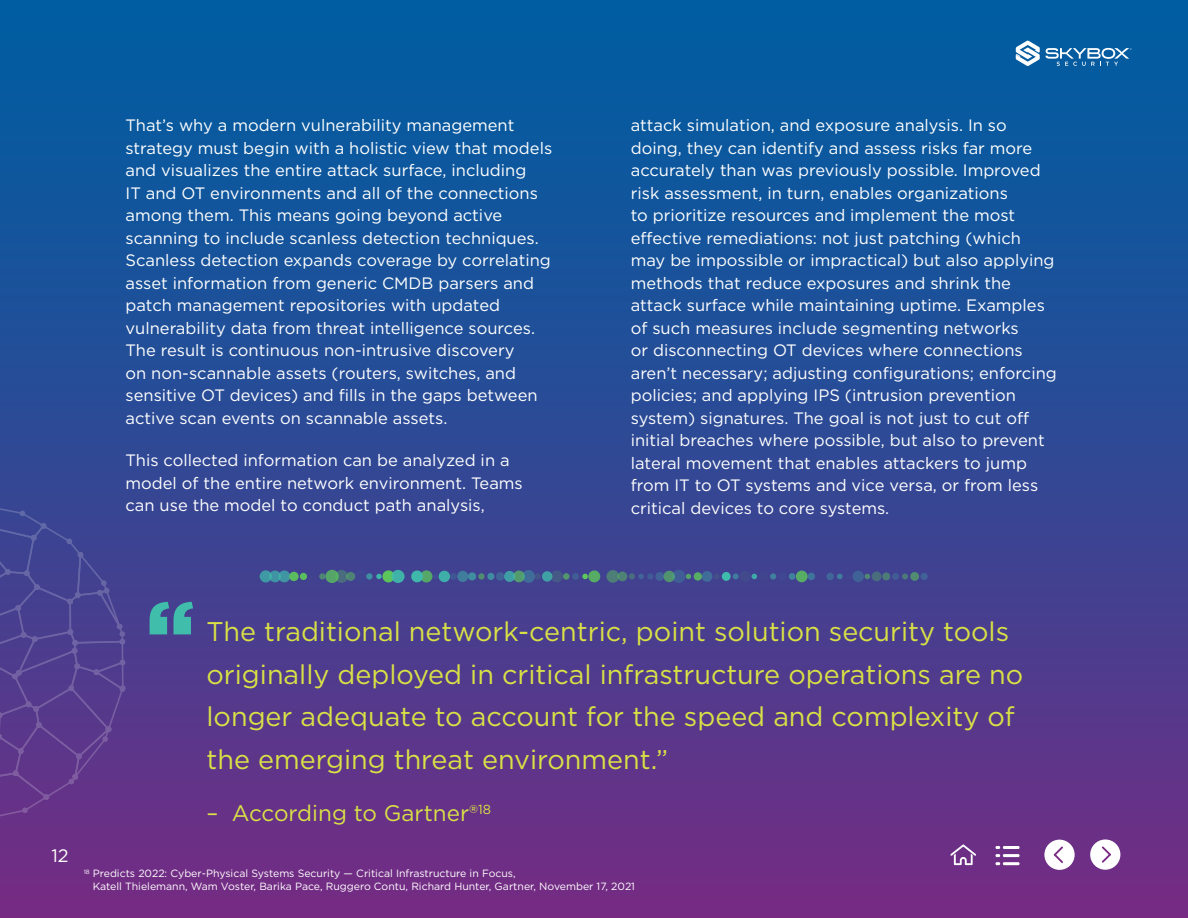
<style>
.page{position:relative;width:1188px;height:918px;background:#fff}
.page>*{position:absolute;margin:0;border:0;box-sizing:border-box;transform-origin:0 0}
.t1{font:900 90px "Gotham";color:#40bdab}
.t2{font:27px/42.5px "Gotham";color:#d9e146}
.t3{font:22.5px "Gotham";color:#d9e146}
.t4{font:18px "Gotham";color:#fff}
.t5{font:16.5px/22.5px "Gotham";color:#fff}
.t6{font:10.5px/12.6px "Gotham";color:#fff}
</style>
<div class="page">
<div style="left:0;top:0;width:1188px;height:918px;background:linear-gradient(to bottom,#0061a3,#712d84)"></div>
<svg style="left:1016px;top:41px;width:116px;height:25px"></svg>
<svg style="left:607px;top:570px;width:12px;height:13px"></svg>
<div style="left:740px;top:571px;width:10px;height:11px;background:#434a8c;border-radius:50%"></div>
<svg style="left:694px;top:572px;width:8px;height:9px"></svg>
<div style="left:921px;top:573px;width:7px;height:7px;background:#416197;border-radius:50%"></div>
<div style="left:513px;top:571px;width:12px;height:11px;background:#539b6c;border-radius:50%"></div>
<svg style="left:686px;top:574px;width:5px;height:5px"></svg>
<div style="left:759px;top:572px;width:10px;height:9px;background:#42448e;border-radius:50%"></div>
<svg style="left:714px;top:573px;width:6px;height:6px"></svg>
<svg style="left:478px;top:573px;width:7px;height:7px"></svg>
<svg style="left:382px;top:570px;width:13px;height:12px"></svg>
<div style="left:618px;top:572px;width:9px;height:9px;background:#4f8275;border-radius:50%"></div>
<svg style="left:376px;top:574px;width:6px;height:5px"></svg>
<div style="left:663px;top:571px;width:12px;height:11px;background:#51926f;border-radius:50%"></div>
<svg style="left:588px;top:570px;width:12px;height:12px"></svg>
<svg style="left:420px;top:570px;width:12px;height:12px"></svg>
<svg style="left:366px;top:573px;width:7px;height:7px"></svg>
<div style="left:403px;top:572px;width:9px;height:9px;background:#414490;border-radius:50%"></div>
<div style="left:770px;top:573px;width:6px;height:7px;background:#40809e;border-radius:50%"></div>
<div style="left:778px;top:572px;width:9px;height:9px;background:#414891;border-radius:50%"></div>
<div style="left:722px;top:572px;width:9px;height:9px;background:#3fbdac;border-radius:50%"></div>
<div style="left:487px;top:573px;width:8px;height:7px;background:#408ca1;border-radius:50%"></div>
<svg style="left:522px;top:570px;width:13px;height:13px"></svg>
<div style="left:808px;top:573px;width:7px;height:7px;background:#40759b;border-radius:50%"></div>
<div style="left:702px;top:571px;width:11px;height:11px;background:#406d99;border-radius:50%"></div>
<div style="left:827px;top:573px;width:7px;height:7px;background:#416798;border-radius:50%"></div>
<div style="left:872px;top:572px;width:10px;height:9px;background:#4a6d7e;border-radius:50%"></div>
<div style="left:882px;top:572px;width:8px;height:8px;background:#4d7c78;border-radius:50%"></div>
<div style="left:269px;top:571px;width:12px;height:11px;background:#4093a2;border-radius:50%"></div>
<div style="left:542px;top:571px;width:10px;height:11px;background:#3fa0a5;border-radius:50%"></div>
<div style="left:789px;top:573px;width:6px;height:7px;background:#40819e;border-radius:50%"></div>
<svg style="left:278px;top:570px;width:12px;height:12px"></svg>
<svg style="left:335px;top:570px;width:13px;height:13px"></svg>
<svg style="left:346px;top:572px;width:9px;height:9px"></svg>
<div style="left:457px;top:571px;width:11px;height:11px;background:#407d9d;border-radius:50%"></div>
<div style="left:353px;top:570px;width:14px;height:13px;background:#414591;border-radius:50%"></div>
<svg style="left:910px;top:572px;width:9px;height:9px"></svg>
<div style="left:439px;top:571px;width:11px;height:11px;background:#3fada8;border-radius:50%"></div>
<svg style="left:638px;top:573px;width:15px;height:6px"></svg>
<div style="left:504px;top:571px;width:11px;height:11px;background:#3f9ea5;border-radius:50%"></div>
<svg style="left:432px;top:573px;width:6px;height:6px"></svg>
<svg style="left:563px;top:573px;width:7px;height:7px"></svg>
<div style="left:572px;top:573px;width:7px;height:7px;background:#415e96;border-radius:50%"></div>
<svg style="left:391px;top:570px;width:14px;height:13px"></svg>
<div style="left:852px;top:571px;width:12px;height:11px;background:#416297;border-radius:50%"></div>
<svg style="left:260px;top:570px;width:12px;height:12px"></svg>
<div style="left:450px;top:573px;width:7px;height:7px;background:#415694;border-radius:50%"></div>
<div style="left:496px;top:572px;width:8px;height:9px;background:#416297;border-radius:50%"></div>
<div style="left:325px;top:570px;width:14px;height:13px;background:#55a568;border-radius:50%"></div>
<svg style="left:752px;top:574px;width:5px;height:5px"></svg>
<div style="left:551px;top:570px;width:12px;height:12px;background:#455886;border-radius:50%"></div>
<div style="left:411px;top:570px;width:12px;height:12px;background:#3fbdac;border-radius:50%"></div>
<div style="left:534px;top:573px;width:7px;height:7px;background:#455388;border-radius:50%"></div>
<svg style="left:598px;top:571px;width:11px;height:11px"></svg>
<div style="left:655px;top:572px;width:9px;height:9px;background:#416297;border-radius:50%"></div>
<div style="left:818px;top:573px;width:6px;height:7px;background:#424190;border-radius:50%"></div>
<svg style="left:582px;top:574px;width:6px;height:5px"></svg>
<div style="left:300px;top:573px;width:7px;height:7px;background:#5abd5e;border-radius:50%"></div>
<svg style="left:733px;top:573px;width:6px;height:6px"></svg>
<div style="left:892px;top:573px;width:7px;height:7px;background:#415c96;border-radius:50%"></div>
<div style="left:319px;top:573px;width:6px;height:7px;background:#4f8574;border-radius:50%"></div>
<svg style="left:289px;top:572px;width:10px;height:9px"></svg>
<div style="left:796px;top:571px;width:12px;height:11px;background:#57ad64;border-radius:50%"></div>
<svg style="left:672px;top:570px;width:13px;height:13px"></svg>
<svg style="left:865px;top:574px;width:5px;height:5px"></svg>
<div style="left:629px;top:573px;width:6px;height:7px;background:#4a6c7e;border-radius:50%"></div>
<svg style="left:837px;top:574px;width:15px;height:5px"></svg>
<div style="left:468px;top:572px;width:8px;height:8px;background:#408da1;border-radius:50%"></div>
<div style="left:308px;top:571px;width:10px;height:10px;background:#41428f;border-radius:50%"></div>
<svg style="left:902px;top:573px;width:6px;height:6px"></svg>
<svg style="left:0;top:502px;width:126px;height:321px;background:#513e8e"></svg>
<div style="left:1090px;top:839px;width:30px;height:31px;background:#fff;border-radius:50%"></div>
<svg style="left:1102px;top:846px;width:9px;height:17px"></svg>
<div style="left:1044px;top:840px;width:31px;height:30px;background:#fff;border-radius:50%"></div>
<svg style="left:1054px;top:846px;width:9px;height:17px"></svg>
<hr style="left:1003px;top:846px;width:17px;height:3px;background:#fff">
<hr style="left:1003px;top:854px;width:17px;height:3px;background:#fff">
<hr style="left:1003px;top:862px;width:17px;height:3px;background:#fff">
<svg style="left:996px;top:846px;width:4px;height:19px"></svg>
<svg style="left:950px;top:844px;width:26px;height:21px"></svg>
<p class="t5" style="left:126px;top:114px;width:428px">That’s why a modern vulnerability management strategy must begin with a holistic view that models and visualizes the entire attack surface, including<br>IT and OT environments and all of the connections among them. This means going beyond active scanning to include scanless detection techniques.<br>Scanless detection expands coverage by correlating asset information from generic CMDB parsers and patch management repositories with updated vulnerability data from threat intelligence sources.<br>The result is continuous non-intrusive discovery<br>on non-scannable assets (routers, switches, and sensitive OT devices) and fills in the gaps between active scan events on scannable assets.</p>
<p class="t5" style="left:126px;top:449px;width:399px">This collected information can be analyzed in a model of the entire network environment. Teams can use the model to conduct path analysis,</p>
<p class="t5" style="left:631px;top:114px;width:428px">attack simulation, and exposure analysis. In so doing, they can identify and assess risks far more accurately than was previously possible. Improved risk assessment, in turn, enables organizations<br>to prioritize resources and implement the most effective remediations: not just patching (which may be impossible or impractical) but also applying methods that reduce exposures and shrink the attack surface while maintaining uptime. Examples of such measures include segmenting networks<br>or disconnecting OT devices where connections aren’t necessary; adjusting configurations; enforcing policies; and applying IPS (intrusion prevention system) signatures. The goal is not just to cut off initial breaches where possible, but also to prevent lateral movement that enables attackers to jump from IT to OT systems and vice versa, or from less critical devices to core systems.</p>
<p class="t4" style="left:51px;top:844px;width:19px">12</p>
<h1 class="t1" style="left:146px;top:571px;width:51px">“</h1>
<h2 class="t2" style="left:207px;top:610px;width:818px">The traditional network-centric, point solution security tools originally deployed in critical infrastructure operations are no longer adequate to account for the speed and complexity of the emerging threat environment.”</h2>
<h3 class="t3" style="left:207px;top:799px;width:286px">– According to Gartner®<sup>18</sup></h3>
<p class="t6" style="left:93px;top:867px;width:544px;text-indent:-9px"><sup>18</sup> Predicts 2022: Cyber-Physical Systems Security — Critical Infrastructure in Focus,<br>Katell Thielemann, Wam Voster, Barika Pace, Ruggero Contu, Richard Hunter, Gartner, November 17, 2021</p>
</div>
